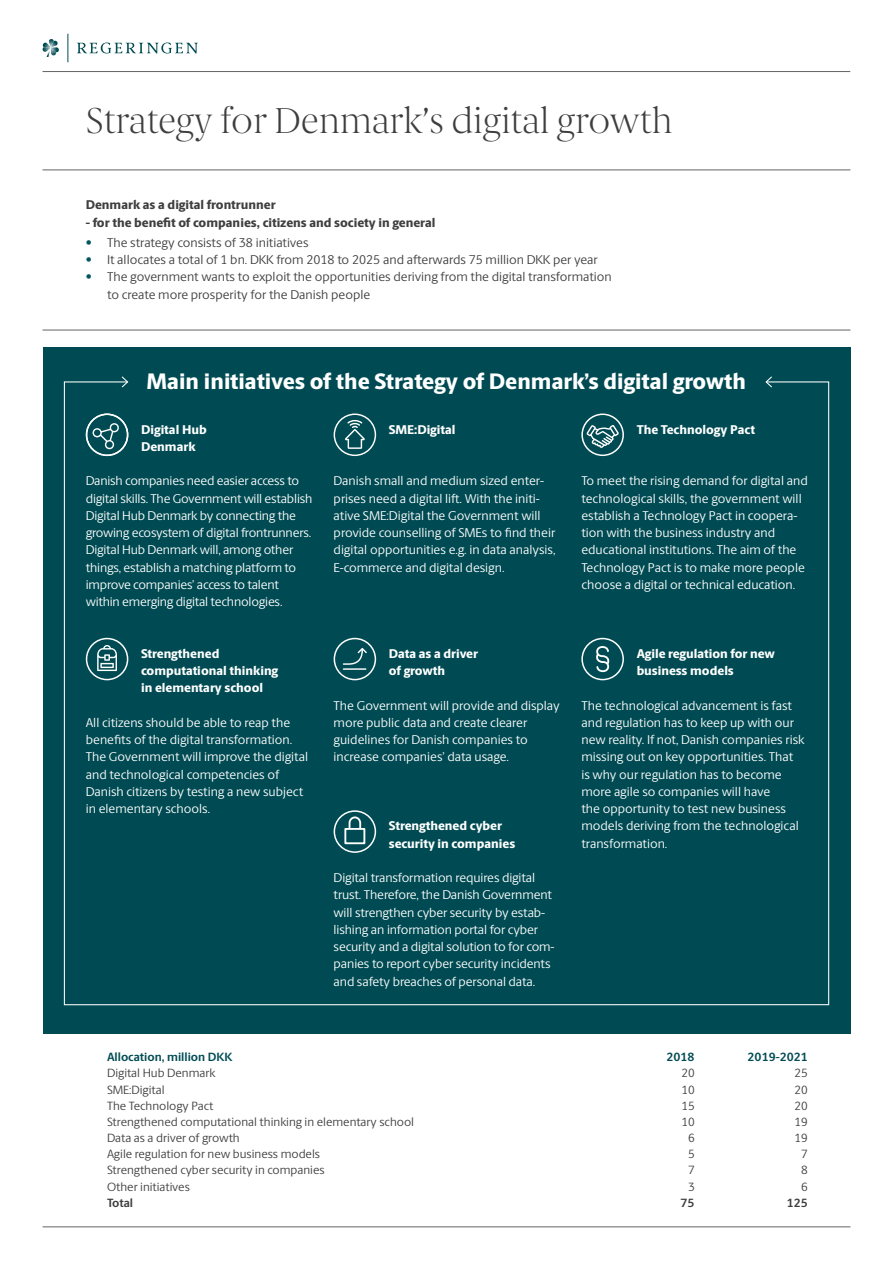
<style>
.page{position:relative;width:893px;height:1263px;background:#fff}
.page>*{position:absolute;margin:0;border:0;box-sizing:border-box;transform-origin:0 0}
.Overskrift_Mellem_B{font:200 36px "Berlingske Serif Text";color:#3e3e3f}
.Brød_B_Sans_Reg_9_12{font:800 22.5px "Berlingske Sans";color:#fff}
.Brød_B_Sans_Reg_9_12-2{font:12.75px/17.2px "Berlingske Sans";letter-spacing:-.01em;color:#fff}
.Brød_B_Sans_Reg_9_12-3{font:12.75px/17.2px "Berlingske Sans";color:#3e3e3f}
.Rubrik_B_Sans_XBold{font:800 12.75px/17.2px "Berlingske Sans";color:#fff}
.Brød_B_Sans_Reg_9_12-4{font:800 12.75px "Berlingske Sans";color:#3e3e3f}
.Brød_B_Sans_Reg_9_12-5{font:800 12.75px "Berlingske Sans";color:#fff}
.Brød_B_Sans_Reg_9_12-6{font:12px "Berlingske Sans";color:#3e3e3f}
.Brød_B_Sans_Reg_9_12-7{font:700 12px "Berlingske Sans";color:#004b53}
.Brød_B_Sans_Reg_9_12-8{font:700 12px "Berlingske Sans";color:#3e3e3f}
.s1{color:#00565f}
</style>
<div class="page">
<hr style="left:43px;top:330px;width:807px;height:1px;background:#636366">
<hr style="left:43px;top:1226px;width:807px;height:1px;background:#636366">
<svg style="left:77px;top:43px;width:121px;height:10px"></svg>
<svg style="left:43px;top:39px;width:16px;height:18px"></svg>
<svg style="left:68px;top:34px;width:1px;height:28px"></svg>
<hr style="left:43px;top:71px;width:807px;height:1px;background:#636366">
<div style="left:43px;top:347px;width:807px;height:687px;background:#004b53"></div>
<svg style="left:63px;top:381px;width:767px;height:625px"></svg>
<svg style="left:121px;top:376px;width:8px;height:13px"></svg>
<svg style="left:765px;top:376px;width:8px;height:13px"></svg>
<svg style="left:86px;top:413px;width:42px;height:43px"></svg>
<svg style="left:86px;top:638px;width:42px;height:42px"></svg>
<svg style="left:334px;top:413px;width:42px;height:43px"></svg>
<svg style="left:334px;top:638px;width:42px;height:42px"></svg>
<hr style="left:343px;top:668px;width:23px;height:2px;background:#fff">
<div style="left:334px;top:810px;width:42px;height:43px;border:2px solid #fff;border-radius:50%"></div>
<div style="left:344px;top:828px;width:21px;height:16px;border:2px solid #fff"></div>
<svg style="left:348px;top:815px;width:14px;height:14px"></svg>
<svg style="left:581px;top:413px;width:43px;height:43px"></svg>
<div style="left:581px;top:638px;width:43px;height:42px;border:2px solid #fff;border-radius:50%"></div>
<svg style="left:595px;top:645px;width:15px;height:28px"></svg>
<hr style="left:43px;top:170px;width:807px;height:1px;background:#636366">
<p class="Overskrift_Mellem_B" style="left:86px;top:95px;width:588px">Strategy for Denmark’s digital growth</p>
<p class="Brød_B_Sans_Reg_9_12-4" style="left:86px;top:195px;width:191px">Denmark as a digital frontrunner</p>
<p class="Brød_B_Sans_Reg_9_12-4" style="left:86px;top:213px;width:351px">- for the benefit of companies, citizens and society in general</p>
<p class="Brød_B_Sans_Reg_9_12-3" style="left:86px;top:233px;width:224px"><span class="s1">•</span> The strategy consists of 38 initiatives</p>
<p class="Brød_B_Sans_Reg_9_12-3" style="left:86px;top:250px;width:514px"><span class="s1">•</span> It allocates a total of 1 bn. DKK from 2018 to 2025 and afterwards 75 million DKK per year</p>
<p class="Brød_B_Sans_Reg_9_12-3" style="left:107px;top:268px;width:506px;text-indent:-21px"><span class="s1">•</span> The government wants to exploit the opportunities deriving from the digital transformation to create more prosperity for the Danish people</p>
<p class="Brød_B_Sans_Reg_9_12" style="left:146px;top:364px;width:601px">Main initiatives of the Strategy of Denmark’s digital growth</p>
<p class="Rubrik_B_Sans_XBold" style="left:141px;top:420px;width:67px">Digital Hub<br>Denmark</p>
<p class="Brød_B_Sans_Reg_9_12-2" style="left:86px;top:472px;width:228px">Danish companies need easier access to digital skills. The Government will establish Digital Hub Denmark by connecting the growing ecosystem of digital frontrunners.<br>Digital Hub Denmark will, among other things, establish a matching platform to improve companies’ access to talent within emerging digital technologies.</p>
<p class="Rubrik_B_Sans_XBold" style="left:141px;top:645px;width:139px">Strengthened computational thinking in elementary school</p>
<p class="Brød_B_Sans_Reg_9_12-2" style="left:86px;top:713px;width:224px">All citizens should be able to reap the benefits of the digital transformation.<br>The Government will improve the digital and technological competencies of Danish citizens by testing a new subject in elementary schools.</p>
<p class="Rubrik_B_Sans_XBold" style="left:389px;top:420px;width:68px">SME:Digital</p>
<p class="Brød_B_Sans_Reg_9_12-2" style="left:334px;top:472px;width:224px">Danish small and medium sized enter&shy;prises need a digital lift. With the initi&shy;ative SME:Digital the Government will provide counselling of SMEs to find their digital opportunities e.g. in data analysis, E-commerce and digital design.</p>
<p class="Brød_B_Sans_Reg_9_12-5" style="left:637px;top:420px;width:120px">The Technology Pact</p>
<p class="Brød_B_Sans_Reg_9_12-2" style="left:581px;top:472px;width:228px">To meet the rising demand for digital and technological skills, the government will establish a Technology Pact in coopera&shy;tion with the business industry and educational institutions. The aim of the Technology Pact is to make more people choose a digital or technical education.</p>
<p class="Rubrik_B_Sans_XBold" style="left:389px;top:645px;width:91px">Data as a driver of growth</p>
<p class="Brød_B_Sans_Reg_9_12-2" style="left:334px;top:696px;width:228px">The Government will provide and display more public data and create clearer guidelines for Danish companies to increase companies’ data usage.</p>
<p class="Rubrik_B_Sans_XBold" style="left:637px;top:645px;width:140px">Agile regulation for new business models</p>
<p class="Brød_B_Sans_Reg_9_12-2" style="left:581px;top:696px;width:225px">The technological advancement is fast and regulation has to keep up with our new reality. If not, Danish companies risk missing out on key opportunities. That is why our regulation has to become more agile so companies will have<br>the opportunity to test new business models deriving from the technological transformation.</p>
<p class="Rubrik_B_Sans_XBold" style="left:389px;top:817px;width:128px">Strengthened cyber security in companies</p>
<p class="Brød_B_Sans_Reg_9_12-2" style="left:334px;top:868px;width:222px">Digital transformation requires digital trust. Therefore, the Danish Government will strengthen cyber security by estab&shy;lishing an information portal for cyber security and a digital solution to for com&shy;panies to report cyber security incidents and safety breaches of personal data.</p>
<p class="Brød_B_Sans_Reg_9_12-7" style="left:107px;top:1048px;width:127px">Allocation, million DKK</p>
<p class="Brød_B_Sans_Reg_9_12-7" style="left:666px;top:1048px;width:30px">2018</p>
<p class="Brød_B_Sans_Reg_9_12-7" style="left:748px;top:1048px;width:62px">2019-2021</p>
<p class="Brød_B_Sans_Reg_9_12-6" style="left:107px;top:1065px;width:110px">Digital Hub Denmark</p>
<p class="Brød_B_Sans_Reg_9_12-6" style="left:681px;top:1065px;width:15px">20</p>
<p class="Brød_B_Sans_Reg_9_12-6" style="left:795px;top:1065px;width:15px">25</p>
<p class="Brød_B_Sans_Reg_9_12-6" style="left:107px;top:1081px;width:59px">SME:Digital</p>
<p class="Brød_B_Sans_Reg_9_12-6" style="left:681px;top:1081px;width:15px">10</p>
<p class="Brød_B_Sans_Reg_9_12-6" style="left:795px;top:1081px;width:15px">20</p>
<p class="Brød_B_Sans_Reg_9_12-6" style="left:107px;top:1097px;width:108px">The Technology Pact</p>
<p class="Brød_B_Sans_Reg_9_12-6" style="left:681px;top:1097px;width:15px">15</p>
<p class="Brød_B_Sans_Reg_9_12-6" style="left:795px;top:1097px;width:15px">20</p>
<p class="Brød_B_Sans_Reg_9_12-6" style="left:107px;top:1113px;width:309px">Strengthened computational thinking in elementary school</p>
<p class="Brød_B_Sans_Reg_9_12-6" style="left:681px;top:1113px;width:15px">10</p>
<p class="Brød_B_Sans_Reg_9_12-6" style="left:795px;top:1113px;width:15px">19</p>
<p class="Brød_B_Sans_Reg_9_12-6" style="left:107px;top:1129px;width:134px">Data as a driver of growth</p>
<p class="Brød_B_Sans_Reg_9_12-6" style="left:688px;top:1129px;width:8px">6</p>
<p class="Brød_B_Sans_Reg_9_12-6" style="left:795px;top:1129px;width:15px">19</p>
<p class="Brød_B_Sans_Reg_9_12-6" style="left:107px;top:1146px;width:215px">Agile regulation for new business models</p>
<p class="Brød_B_Sans_Reg_9_12-6" style="left:688px;top:1146px;width:8px">5</p>
<p class="Brød_B_Sans_Reg_9_12-6" style="left:801px;top:1146px;width:8px">7</p>
<p class="Brød_B_Sans_Reg_9_12-6" style="left:107px;top:1162px;width:219px">Strengthened cyber security in companies</p>
<p class="Brød_B_Sans_Reg_9_12-6" style="left:688px;top:1162px;width:8px">7</p>
<p class="Brød_B_Sans_Reg_9_12-6" style="left:801px;top:1162px;width:8px">8</p>
<p class="Brød_B_Sans_Reg_9_12-6" style="left:107px;top:1178px;width:84px">Other initiatives</p>
<p class="Brød_B_Sans_Reg_9_12-6" style="left:688px;top:1178px;width:8px">3</p>
<p class="Brød_B_Sans_Reg_9_12-6" style="left:801px;top:1178px;width:8px">6</p>
<p class="Brød_B_Sans_Reg_9_12-8" style="left:107px;top:1194px;width:28px">Total</p>
<p class="Brød_B_Sans_Reg_9_12-8" style="left:681px;top:1194px;width:16px">75</p>
<p class="Brød_B_Sans_Reg_9_12-8" style="left:787px;top:1194px;width:23px">125</p>
</div>
